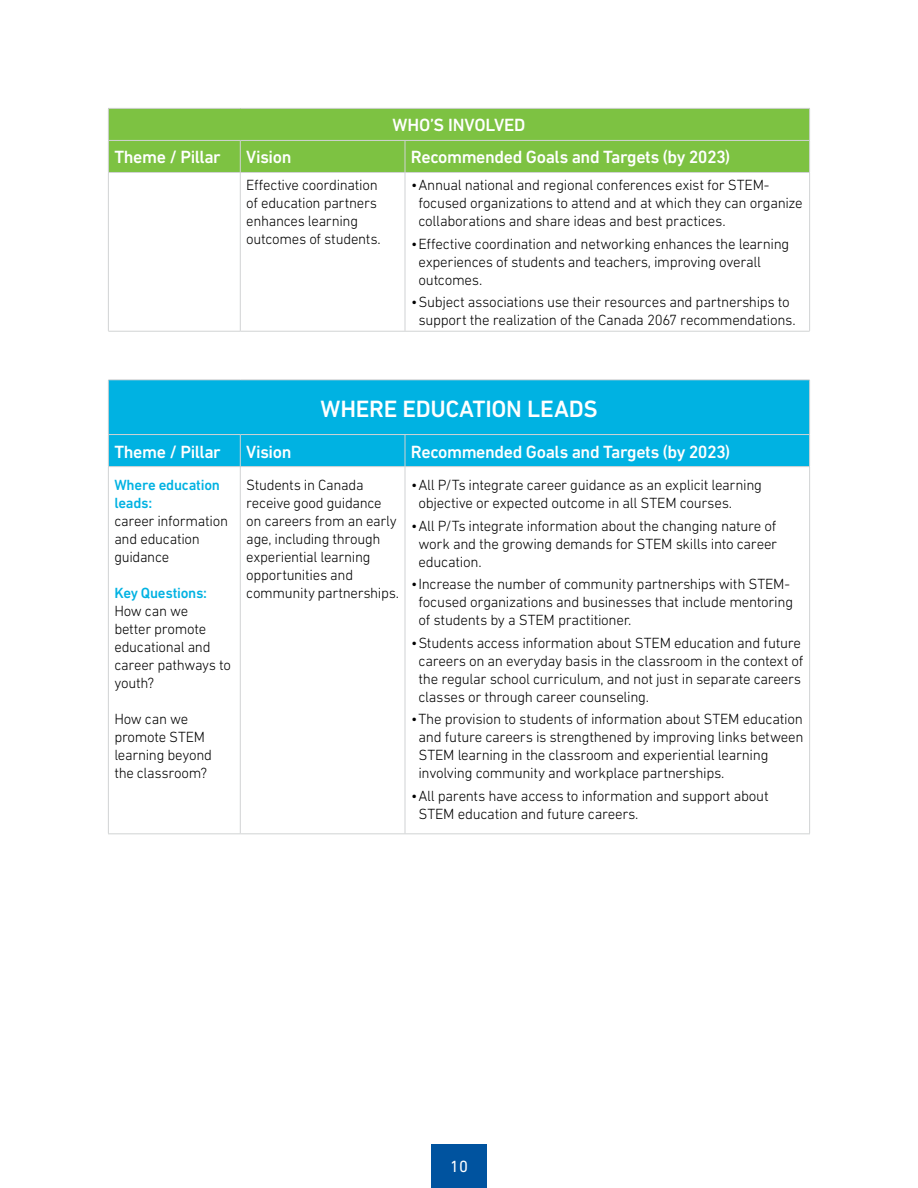
<style>
.page{position:relative;width:918px;height:1188px;background:#fff}
.page>*{position:absolute;margin:0;border:0;box-sizing:border-box;transform-origin:0 0}
.t1{font:500 24px "DIN Next W1 G";letter-spacing:-.015em;color:#fff}
.t2{font:500 18px "DIN Next W1 G";letter-spacing:-.025em;color:#fff}
.t3{font:16.5px "DIN Next W1 G";color:#fff}
.t4{font:300 15px/18px "DIN Next W1 G";letter-spacing:-.02em;color:#000}
.t5{font:500 15px/18px "DIN Next W1 G";letter-spacing:-.015em;color:#00b2e2}
</style>
<div class="page">
<div style="left:431px;top:1145px;width:56px;height:43px;background:#00539f"></div>
<div style="left:108px;top:108px;width:702px;height:32px;background:#7dc242"></div>
<div style="left:109px;top:141px;width:700px;height:31px;background:#7dc242"></div>
<div style="left:108px;top:380px;width:702px;height:55px;background:#00b2e2"></div>
<div style="left:109px;top:435px;width:700px;height:31px;background:#00b2e2"></div>
<hr style="left:108px;top:108px;width:132px;height:1px;background:#d1d3d4">
<hr style="left:108px;top:109px;width:1px;height:31px;background:#d1d3d4">
<hr style="left:240px;top:108px;width:165px;height:1px;background:#d1d3d4">
<hr style="left:405px;top:108px;width:405px;height:1px;background:#d1d3d4">
<hr style="left:809px;top:109px;width:1px;height:31px;background:#d1d3d4">
<hr style="left:108px;top:140px;width:132px;height:1px;background:#d1d3d4">
<hr style="left:108px;top:141px;width:1px;height:31px;background:#d1d3d4">
<hr style="left:240px;top:140px;width:165px;height:1px;background:#d1d3d4">
<hr style="left:240px;top:141px;width:1px;height:31px;background:#d1d3d4">
<hr style="left:405px;top:140px;width:405px;height:1px;background:#d1d3d4">
<hr style="left:405px;top:141px;width:1px;height:31px;background:#d1d3d4">
<hr style="left:809px;top:141px;width:1px;height:31px;background:#d1d3d4">
<hr style="left:108px;top:172px;width:132px;height:1px;background:#d1d3d4">
<hr style="left:240px;top:172px;width:165px;height:1px;background:#d1d3d4">
<hr style="left:405px;top:172px;width:405px;height:1px;background:#d1d3d4">
<hr style="left:108px;top:331px;width:132px;height:1px;background:#d1d3d4">
<hr style="left:240px;top:331px;width:165px;height:1px;background:#d1d3d4">
<hr style="left:405px;top:331px;width:405px;height:1px;background:#d1d3d4">
<hr style="left:108px;top:379px;width:132px;height:1px;background:#d1d3d4">
<hr style="left:108px;top:380px;width:1px;height:54px;background:#d1d3d4">
<hr style="left:240px;top:379px;width:165px;height:1px;background:#d1d3d4">
<hr style="left:405px;top:379px;width:405px;height:1px;background:#d1d3d4">
<hr style="left:809px;top:380px;width:1px;height:54px;background:#d1d3d4">
<hr style="left:108px;top:434px;width:132px;height:1px;background:#d1d3d4">
<hr style="left:108px;top:435px;width:1px;height:31px;background:#d1d3d4">
<hr style="left:240px;top:434px;width:165px;height:1px;background:#d1d3d4">
<hr style="left:240px;top:435px;width:1px;height:31px;background:#d1d3d4">
<hr style="left:405px;top:434px;width:405px;height:1px;background:#d1d3d4">
<hr style="left:405px;top:435px;width:1px;height:31px;background:#d1d3d4">
<hr style="left:809px;top:435px;width:1px;height:31px;background:#d1d3d4">
<hr style="left:108px;top:466px;width:132px;height:1px;background:#d1d3d4">
<hr style="left:240px;top:466px;width:165px;height:1px;background:#d1d3d4">
<hr style="left:405px;top:466px;width:405px;height:1px;background:#d1d3d4">
<hr style="left:108px;top:833px;width:132px;height:1px;background:#d1d3d4">
<hr style="left:240px;top:833px;width:165px;height:1px;background:#d1d3d4">
<hr style="left:405px;top:833px;width:405px;height:1px;background:#d1d3d4">
<hr style="left:108px;top:173px;width:1px;height:158px;background:#d1d3d4">
<hr style="left:240px;top:173px;width:1px;height:158px;background:#d1d3d4">
<hr style="left:405px;top:173px;width:1px;height:158px;background:#d1d3d4">
<hr style="left:809px;top:173px;width:1px;height:158px;background:#d1d3d4">
<hr style="left:108px;top:467px;width:1px;height:366px;background:#d1d3d4">
<hr style="left:240px;top:467px;width:1px;height:366px;background:#d1d3d4">
<hr style="left:405px;top:467px;width:1px;height:366px;background:#d1d3d4">
<hr style="left:809px;top:467px;width:1px;height:366px;background:#d1d3d4">
<p class="t2" style="left:392px;top:115px;width:135px">WHO’S INVOLVED</p>
<p class="t2" style="left:114px;top:147px;width:108px">Theme / Pillar</p>
<p class="t2" style="left:246px;top:147px;width:47px">Vision</p>
<p class="t2" style="left:411px;top:147px;width:321px">Recommended Goals and Targets (by 2023)</p>
<p class="t4" style="left:246px;top:176px;width:136px">Effective coordination of education partners enhances learning outcomes of students.</p>
<p class="t4" style="left:418px;top:176px;width:386px;text-indent:-8px">•Annual national and regional conferences exist for STEM&shy;focused organizations to attend and at which they can organize collaborations and share ideas and best practices.</p>
<p class="t4" style="left:418px;top:234px;width:372px;text-indent:-8px">•Effective coordination and networking enhances the learning experiences of students and teachers, improving overall outcomes.</p>
<p class="t4" style="left:411px;top:293px;width:386px;text-align:center">•Subject associations use their resources and partnerships to support the realization of the Canada 2067 recommendations.</p>
<h1 class="t1" style="left:321px;top:394px;width:278px">WHERE EDUCATION LEADS</h1>
<p class="t2" style="left:114px;top:441px;width:108px">Theme / Pillar</p>
<p class="t2" style="left:246px;top:441px;width:47px">Vision</p>
<p class="t2" style="left:411px;top:441px;width:321px">Recommended Goals and Targets (by 2023)</p>
<p class="t5" style="left:114px;top:476px;width:107px">Where education leads:</p>
<p class="t4" style="left:114px;top:512px;width:115px">career information and education guidance</p>
<p class="t5" style="left:114px;top:584px;width:94px">Key Questions:</p>
<p class="t4" style="left:114px;top:602px;width:118px">How can we<br>better promote educational and career pathways to youth?</p>
<p class="t4" style="left:114px;top:710px;width:99px">How can we promote STEM learning beyond the classroom?</p>
<p class="t4" style="left:246px;top:476px;width:154px">Students in Canada receive good guidance on careers from an early age, including through experiential learning opportunities and community partnerships.</p>
<p class="t4" style="left:418px;top:476px;width:345px;text-indent:-8px">•All P/Ts integrate career guidance as an explicit learning objective or expected outcome in all STEM courses.</p>
<p class="t4" style="left:418px;top:517px;width:360px;text-align:justify;text-indent:-8px">•All P/Ts integrate information about the changing nature of work and the growing demands for STEM skills into career education.</p>
<p class="t4" style="left:418px;top:575px;width:376px;text-indent:-8px">•Increase the number of community partnerships with STEM&shy;focused organizations and businesses that include mentoring of students by a STEM practitioner.</p>
<p class="t4" style="left:418px;top:634px;width:386px;text-indent:-8px">•Students access information about STEM education and future careers on an everyday basis in the classroom in the context of the regular school curriculum, and not just in separate careers classes or through career counseling.</p>
<p class="t4" style="left:418px;top:710px;width:386px;text-indent:-8px">•The provision to students of information about STEM education and future careers is strengthened by improving links between STEM learning in the classroom and experiential learning involving community and workplace partnerships.</p>
<p class="t4" style="left:418px;top:787px;width:352px;text-indent:-8px">•All parents have access to information and support about<br>STEM education and future careers.</p>
<p class="t3" style="left:450px;top:1157px;width:19px">10</p>
</div>
